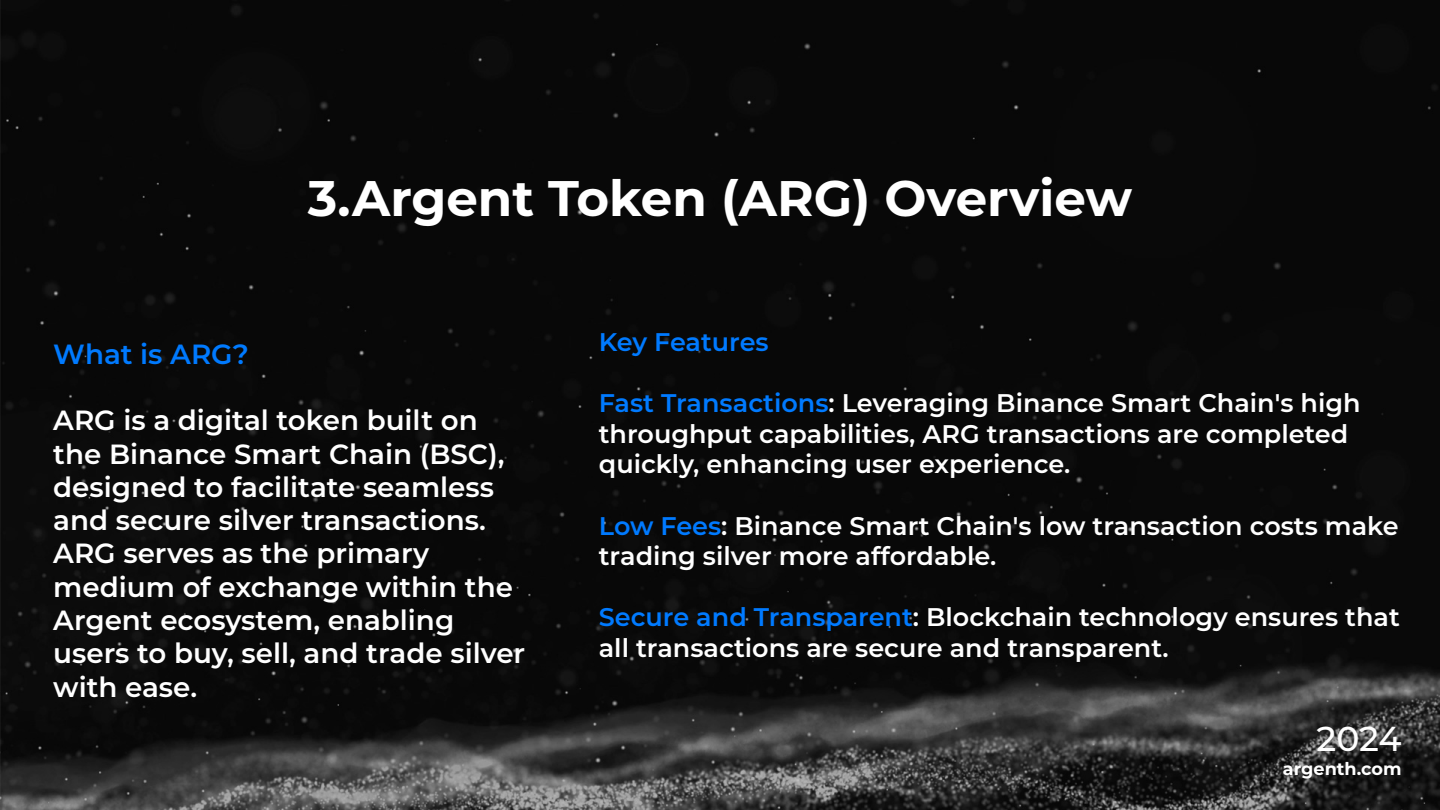
<style>
.page{position:relative;width:1440px;height:810px;background:#fff}
.page>*{position:absolute;margin:0;border:0;box-sizing:border-box;transform-origin:0 0}
.t1{font:700 49.95px "Montserrat";color:#fff}
.t2{font:500 34.58px "Montserrat";color:#fff}
.t3{font:600 27.75px/33.3px "Montserrat";color:#fff}
.t4{font:600 27.75px "Montserrat";color:#007aff}
.t5{font:600 25.5px/30.6px "Montserrat";color:#fff}
.t6{font:600 25.5px "Montserrat";letter-spacing:-.01em;color:#007aff}
.t7{font:700 17.62px "Montserrat";color:#fff}
.s1{color:#007aff}
</style>
<div class="page">
<img style="left:0;top:0;width:1440px;height:810px">
<h1 class="t1" style="left:308px;top:162px;width:826px">3.Argent Token (ARG) Overview</h1>
<p class="t4" style="left:53px;top:334px;width:197px">What is ARG?</p>
<p class="t3" style="left:53px;top:402px;width:474px">ARG is a digital token built on the Binance Smart Chain (BSC), designed to facilitate seamless and secure silver transactions.<br>ARG serves as the primary medium of exchange within the<br>Argent ecosystem, enabling users to buy, sell, and trade silver with ease.</p>
<p class="t6" style="left:599px;top:324px;width:171px">Key Features</p>
<p class="t5" style="left:599px;top:387px;width:763px"><span class="s1">Fast Transactions</span>: Leveraging Binance Smart Chain's high throughput capabilities, ARG transactions are completed quickly, enhancing user experience.</p>
<p class="t5" style="left:599px;top:509px;width:801px"><span class="s1">Low Fees</span>: Binance Smart Chain's low transaction costs make trading silver more affordable.</p>
<p class="t5" style="left:599px;top:601px;width:802px"><span class="s1">Secure and Transparent</span>: Blockchain technology ensures that all transactions are secure and transparent.</p>
<h2 class="t2" style="left:1317px;top:714px;width:86px">2024</h2>
<p class="t7" style="left:1283px;top:756px;width:120px">argenth.com</p>
</div>
